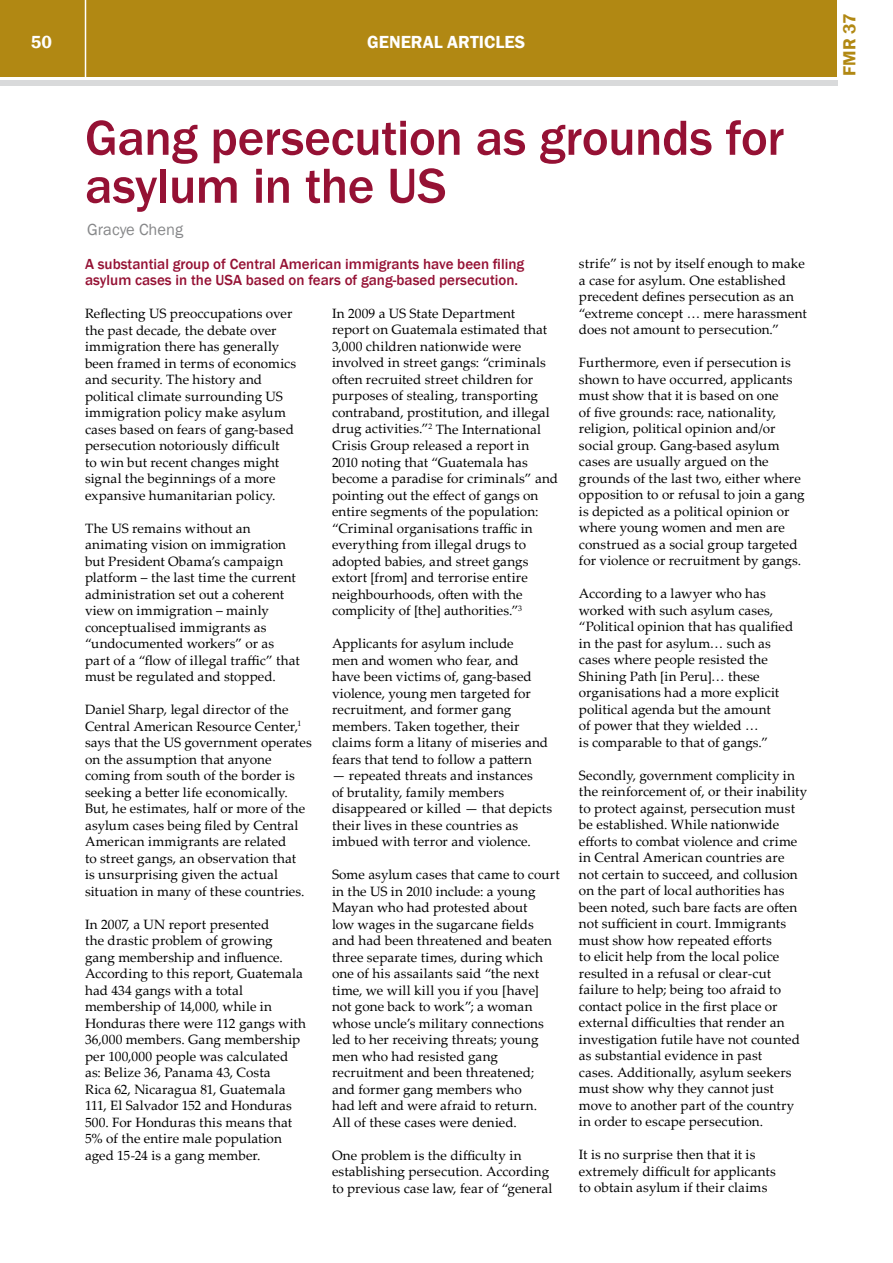
<style>
.page{position:relative;width:893px;height:1263px;background:#fff}
.page>*{position:absolute;margin:0;border:0;box-sizing:border-box;transform-origin:0 0}
.t1{font:500 51px/48px "Franklin Gothic";letter-spacing:-.01em;color:#951134}
.t2{font:600 18px "Franklin Gothic";color:#fff}
.t3{font:600 18px "Franklin Gothic";color:#b18813}
.t4{font:16.5px "Franklin Gothic";color:#87888a}
.t5{font:500 15px/16.5px "Franklin Gothic";color:#951134}
.t6{font:13.5px/16.5px "Palatino Linotype";letter-spacing:.005em;color:#000}
</style>
<div class="page">
<div style="left:0;top:0;width:836px;height:77px;background:#b18813"></div>
<div style="left:0;top:80px;width:837px;height:5px;background:#d9dadb"></div>
<hr style="left:85px;top:0;width:1px;height:78px;background:#fff">
<h2 class="t2" style="left:31px;top:31px;width:23px">50</h2>
<h2 class="t2" style="left:367px;top:31px;width:159px">GENERAL ARTICLES</h2>
<h1 class="t1" style="left:85px;top:114px;width:701px">Gang persecution as grounds for asylum in the US</h1>
<p class="t4" style="left:87px;top:220px;width:97px">Gracye Cheng</p>
<p class="t5" style="left:85px;top:255px;width:441px">A substantial group of Central American immigrants have been filing asylum cases in the USA based on fears of gang-based persecution.</p>
<p class="t6" style="left:579px;top:255px;width:229px">strife” is not by itself enough to make a case for asylum. One established precedent defines persecution as an “extreme concept … mere harassment does not amount to persecution.”</p>
<p class="t6" style="left:579px;top:354px;width:227px">Furthermore, even if persecution is shown to have occurred, applicants must show that it is based on one<br>of five grounds: race, nationality, religion, political opinion and/or social group. Gang-based asylum cases are usually argued on the grounds of the last two, either where opposition to or refusal to join a gang is depicted as a political opinion or where young women and men are construed as a social group targeted for violence or recruitment by gangs.</p>
<p class="t6" style="left:579px;top:585px;width:216px">According to a lawyer who has worked with such asylum cases, “Political opinion that has qualified in the past for asylum… such as cases where people resisted the<br>Shining Path [in Peru]… these organisations had a more explicit political agenda but the amount<br>of power that they wielded …<br>is comparable to that of gangs.”</p>
<p class="t6" style="left:579px;top:766px;width:230px">Secondly, government complicity in the reinforcement of, or their inability to protect against, persecution must be established. While nationwide efforts to combat violence and crime in Central American countries are not certain to succeed, and collusion on the part of local authorities has been noted, such bare facts are often not sufficient in court. Immigrants must show how repeated efforts<br>to elicit help from the local police resulted in a refusal or clear-cut failure to help; being too afraid to contact police in the first place or external difficulties that render an investigation futile have not counted as substantial evidence in past<br>cases. Additionally, asylum seekers must show why they cannot just move to another part of the country in order to escape persecution.</p>
<p class="t6" style="left:579px;top:1146px;width:198px">It is no surprise then that it is extremely difficult for applicants to obtain asylum if their claims</p>
<p class="t6" style="left:332px;top:305px;width:228px">In 2009 a US State Department<br>report on Guatemala estimated that 3,000 children nationwide were involved in street gangs: “criminals often recruited street children for purposes of stealing, transporting contraband, prostitution, and illegal drug activities.”<sup>2</sup> The International Crisis Group released a report in 2010 noting that “Guatemala has become a paradise for criminals” and pointing out the effect of gangs on entire segments of the population: “Criminal organisations traffic in everything from illegal drugs to adopted babies, and street gangs extort [from] and terrorise entire neighbourhoods, often with the complicity of [the] authorities.”<sup>3</sup></p>
<p class="t6" style="left:332px;top:635px;width:218px">Applicants for asylum include<br>men and women who fear, and have been victims of, gang-based violence, young men targeted for recruitment, and former gang members. Taken together, their claims form a litany of miseries and fears that tend to follow a pattern</p>
<p class="t6" style="left:332px;top:767px;width:222px">— repeated threats and instances<br>of brutality, family members disappeared or killed — that depicts their lives in these countries as imbued with terror and violence.</p>
<p class="t6" style="left:332px;top:866px;width:229px">Some asylum cases that came to court in the US in 2010 include: a young<br>Mayan who had protested about<br>low wages in the sugarcane fields and had been threatened and beaten three separate times, during which one of his assailants said “the next time, we will kill you if you [have] not gone back to work”; a woman whose uncle’s military connections led to her receiving threats; young men who had resisted gang recruitment and been threatened; and former gang members who<br>had left and were afraid to return.<br>All of these cases were denied.</p>
<p class="t6" style="left:332px;top:1146px;width:222px">One problem is the difficulty in establishing persecution. According to previous case law, fear of “general</p>
<p class="t6" style="left:85px;top:305px;width:213px">Reflecting US preoccupations over the past decade, the debate over immigration there has generally been framed in terms of economics and security. The history and political climate surrounding US immigration policy make asylum cases based on fears of gang-based persecution notoriously difficult<br>to win but recent changes might signal the beginnings of a more expansive humanitarian policy.</p>
<p class="t6" style="left:85px;top:519px;width:216px">The US remains without an animating vision on immigration but President Obama’s campaign platform – the last time the current administration set out a coherent view on immigration – mainly conceptualised immigrants as “undocumented workers” or as part of a “flow of illegal traffic” that must be regulated and stopped.</p>
<p class="t6" style="left:85px;top:701px;width:228px">Daniel Sharp, legal director of the Central American Resource Center,<sup>1 </sup>says that the US government operates on the assumption that anyone coming from south of the border is seeking a better life economically.<br>But, he estimates, half or more of the asylum cases being filed by Central American immigrants are related<br>to street gangs, an observation that<br>is unsurprising given the actual situation in many of these countries.</p>
<p class="t6" style="left:85px;top:915px;width:223px">In 2007, a UN report presented<br>the drastic problem of growing<br>gang membership and influence.<br>According to this report, Guatemala had 434 gangs with a total membership of 14,000, while in<br>Honduras there were 112 gangs with<br>36,000 members. Gang membership per 100,000 people was calculated as: Belize 36, Panama 43, Costa<br>Rica 62, Nicaragua 81, Guatemala<br>111, El Salvador 152 and Honduras<br>500. For Honduras this means that<br>5% of the entire male population aged 15-24 is a gang member.</p>
<h2 class="t3" style="left:838px;top:76px;width:64px;rotate:-90deg">FMR 37</h2>
</div>
